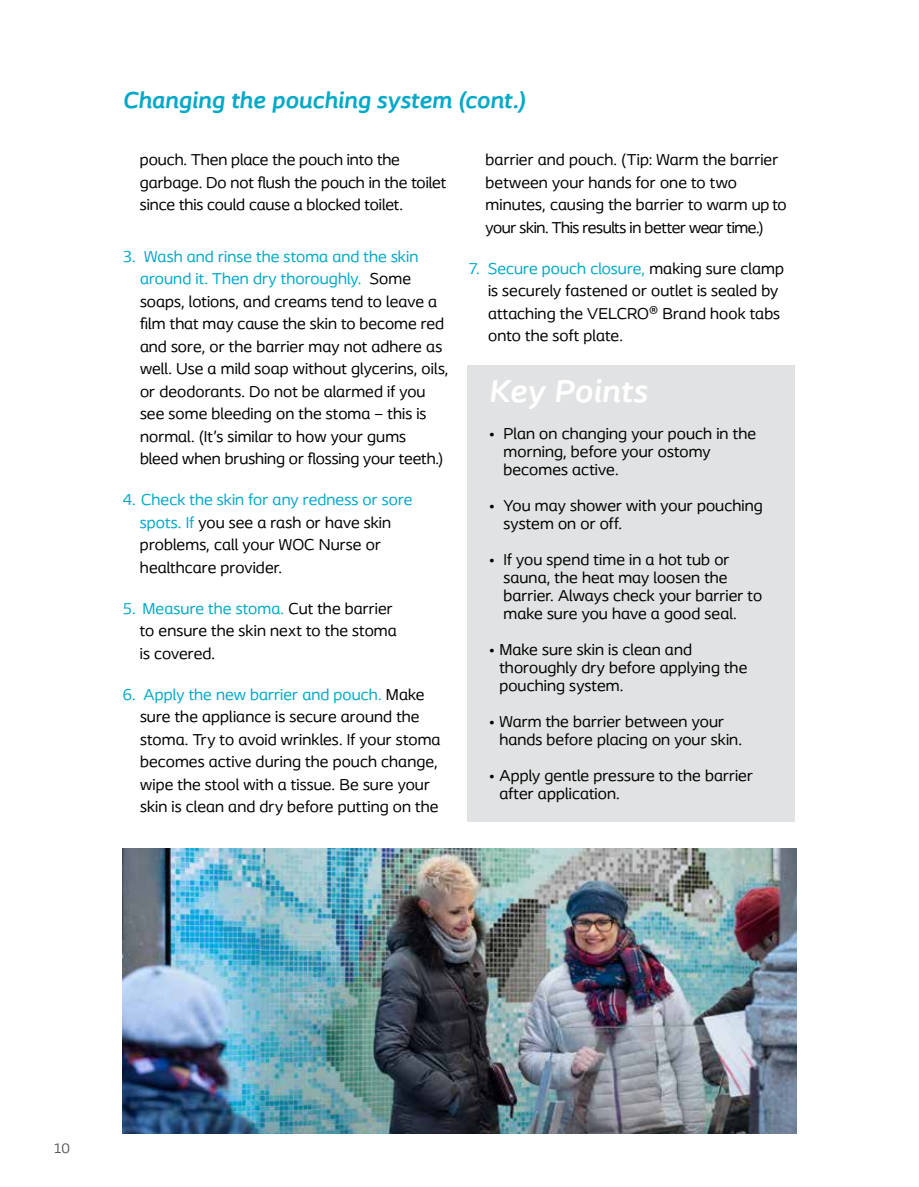
<style>
.page{position:relative;width:919px;height:1187px;background:#fff}
.page>*{position:absolute;margin:0;border:0;box-sizing:border-box;transform-origin:0 0}
.t1{font:italic 700 33px "Coloplast";color:#fff}
.t2{font:italic 700 24px "Coloplast";color:#00a9c8}
.t3{font:16.5px/22.5px "Coloplast";letter-spacing:.005em;color:#000}
.t4{font:14.25px "Coloplast";color:#58585a}
.s1{color:#00a9c8}
</style>
<div class="page">
<div style="left:467px;top:365px;width:327px;height:456px;background:#e1e2e3"></div>
<img style="left:123px;top:848px;width:673px;height:284px">
<h2 class="t2" style="left:123px;top:85px;width:404px">Changing the pouching system (cont.)</h2>
<p class="t3" style="left:140px;top:148px;width:308px">pouch. Then place the pouch into the garbage. Do not flush the pouch in the toilet since this could cause a blocked toilet.</p>
<p class="t3" style="left:140px;top:245px;width:310px;text-indent:-17px"><span class="s1">3. Wash and rinse the stoma and the skin around it. Then dry thoroughly.</span> Some soaps, lotions, and creams tend to leave a film that may cause the skin to become red and sore, or the barrier may not adhere as well. Use a mild soap without glycerins, oils, or deodorants. Do not be alarmed if you see some bleeding on the stoma – this is normal. (It’s similar to how your gums bleed when brushing or flossing your teeth.)</p>
<p class="t3" style="left:140px;top:488px;width:274px;text-indent:-17px"><span class="s1">4. Check the skin for any redness or sore spots. If</span> you see a rash or have skin problems, call your WOC Nurse or healthcare provider.</p>
<p class="t3" style="left:140px;top:597px;width:258px;text-indent:-17px"><span class="s1">5. Measure the stoma.</span> Cut the barrier to ensure the skin next to the stoma is covered.</p>
<p class="t3" style="left:140px;top:682px;width:302px;text-indent:-17px"><span class="s1">6. Apply the new barrier and pouch.</span> Make sure the appliance is secure around the stoma. Try to avoid wrinkles. If your stoma becomes active during the pouch change, wipe the stool with a tissue. Be sure your skin is clean and dry before putting on the</p>
<p class="t3" style="left:485px;top:148px;width:302px">barrier and pouch. (Tip: Warm the barrier between your hands for one to two minutes, causing the barrier to warm up to your skin. This results in better wear time.)</p>
<p class="t3" style="left:488px;top:257px;width:297px;text-indent:-20px"><span class="s1">7. Secure pouch closure,</span> making sure clamp is securely fastened or outlet is sealed by attaching the VELCRO® Brand hook tabs onto the soft plate.</p>
<h1 class="t1" style="left:489px;top:371px;width:160px">Key Points</h1>
<p class="t3" style="left:503px;top:424px;width:254px;line-height:18px;text-indent:-15px">• Plan on changing your pouch in the morning, before your ostomy becomes active.</p>
<p class="t3" style="left:503px;top:496px;width:261px;line-height:18px;text-indent:-15px">• You may shower with your pouching system on or off.</p>
<p class="t3" style="left:503px;top:550px;width:260px;line-height:18px;text-indent:-15px">• If you spend time in a hot tub or sauna, the heat may loosen the barrier. Always check your barrier to make sure you have a good seal.</p>
<p class="t3" style="left:499px;top:640px;width:249px;line-height:18px;text-indent:-10px">• Make sure skin is clean and thoroughly dry before applying the pouching system.</p>
<p class="t3" style="left:499px;top:712px;width:244px;line-height:18px;text-indent:-10px">• Warm the barrier between your hands before placing on your skin.</p>
<p class="t3" style="left:499px;top:766px;width:255px;line-height:18px;text-indent:-10px">• Apply gentle pressure to the barrier after application.</p>
<p class="t4" style="left:54px;top:1139px;width:18px">10</p>
</div>
